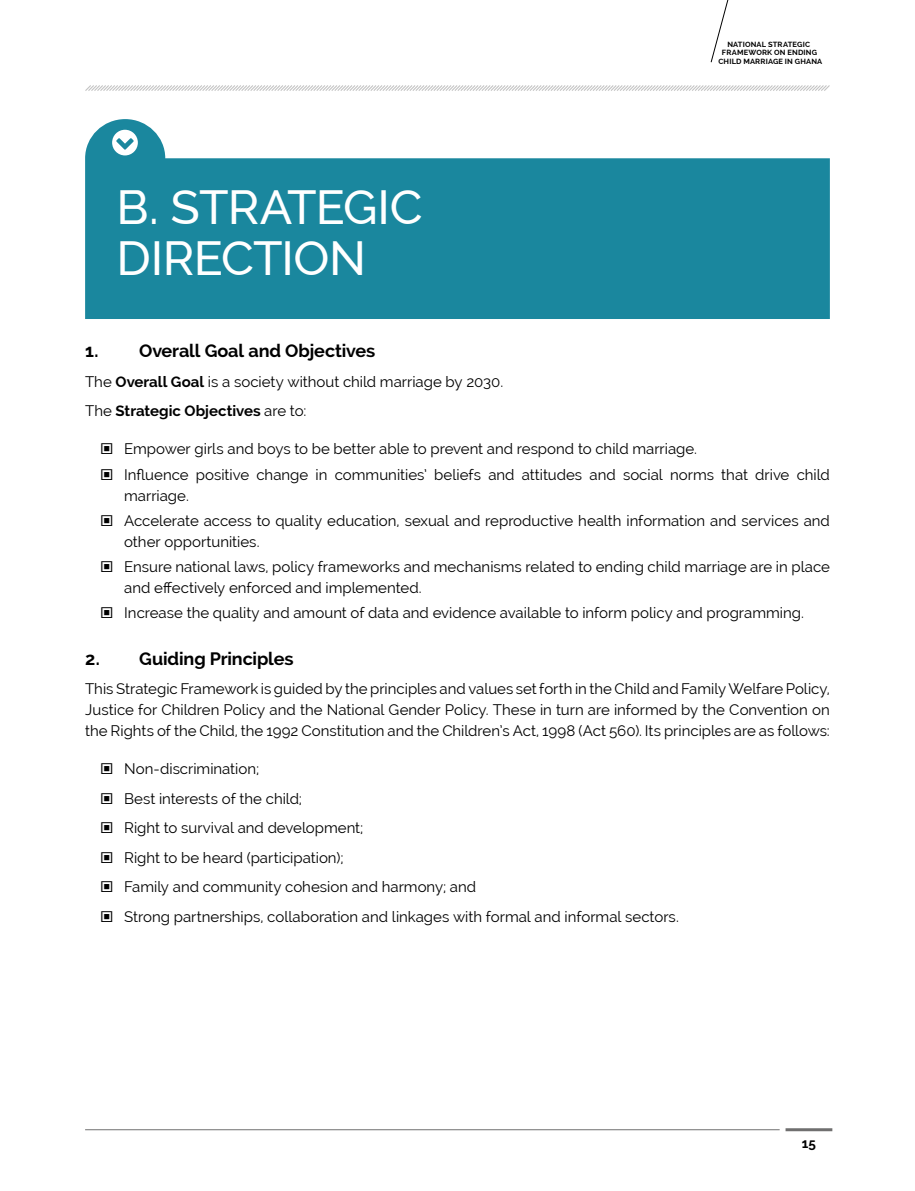
<style>
.page{position:relative;width:915px;height:1191px;background:#fff}
.page>*{position:absolute;margin:0;border:0;box-sizing:border-box;transform-origin:0 0}
.t1{font:500 48px/51px "Raleway";letter-spacing:-.015em;color:#fff}
.t2{font:700 18px "Raleway";letter-spacing:-.01em;color:#000}
.t3{font:15px/29.5px "Raleway";color:#000}
.t4{font:700 13.5px "Raleway";color:#000}
.t5{font:700 7.5px/8.2px "Raleway";letter-spacing:.02em;color:#000;text-align:center}
.s1{font-weight:700}
</style>
<div class="page">
<svg style="left:85px;top:119px;width:744px;height:200px;fill:#1a879e"></svg>
<svg style="left:112px;top:130px;width:26px;height:25px"></svg>
<svg style="left:85px;top:85px;width:745px;height:6px"></svg>
<svg style="left:710px;top:0;width:19px;height:63px"></svg>
<hr style="left:785px;top:1128px;width:47px;height:3px;background:#706f6f">
<hr style="left:85px;top:1129px;width:694px;height:1px;background:#706f6f">
<h1 class="t1" style="left:117px;top:182px;width:307px">B. STRATEGIC<br>DIRECTION</h1>
<p class="t5" style="left:718px;top:40px;width:105px">NATIONAL STRATEGIC<br>FRAMEWORK ON ENDING<br>CHILD MARRIAGE IN GHANA</p>
<p class="t2" style="left:85px;top:340px;width:291px">1. Overall Goal and Objectives</p>
<p class="t3" style="left:85px;top:366px;width:419px">The <span class="s1">Overall Goal</span> is a society without child marriage by 2030.<br>The <span class="s1">Strategic Objectives</span> are to:</p>
<p class="t3" style="left:124px;top:436px;width:707px;line-height:25.2px">Empower girls and boys to be better able to prevent and respond to child marriage.<br>Influence positive change in communities’ beliefs and attitudes and social norms that drive child</p>
<p class="t3" style="left:124px;top:482px;width:707px;line-height:25.2px">marriage.<br>Accelerate access to quality education, sexual and reproductive health information and services and</p>
<p class="t3" style="left:124px;top:529px;width:707px;line-height:25.2px">other opportunities.<br>Ensure national laws, policy frameworks and mechanisms related to ending child marriage are in place</p>
<p class="t3" style="left:124px;top:575px;width:681px;line-height:25.2px">and effectively enforced and implemented.<br>Increase the quality and amount of data and evidence available to inform policy and programming.</p>
<p class="t2" style="left:85px;top:648px;width:210px">2. Guiding Principles</p>
<p class="t3" style="left:85px;top:678px;width:746px;line-height:21px;text-align:justify">This Strategic Framework is guided by the principles and values set forth in the Child and Family Welfare Policy, Justice for Children Policy and the National Gender Policy. These in turn are informed by the Convention on the Rights of the Child, the 1992 Constitution and the Children’s Act, 1998 (Act 560). Its principles are as follows:</p>
<p class="t3" style="left:124px;top:754px;width:556px">Non-discrimination;<br>Best interests of the child;<br>Right to survival and development;<br>Right to be heard (participation);<br>Family and community cohesion and harmony; and<br>Strong partnerships, collaboration and linkages with formal and informal sectors.</p>
<p class="t4" style="left:801px;top:1136px;width:16px">15</p>
</div>
